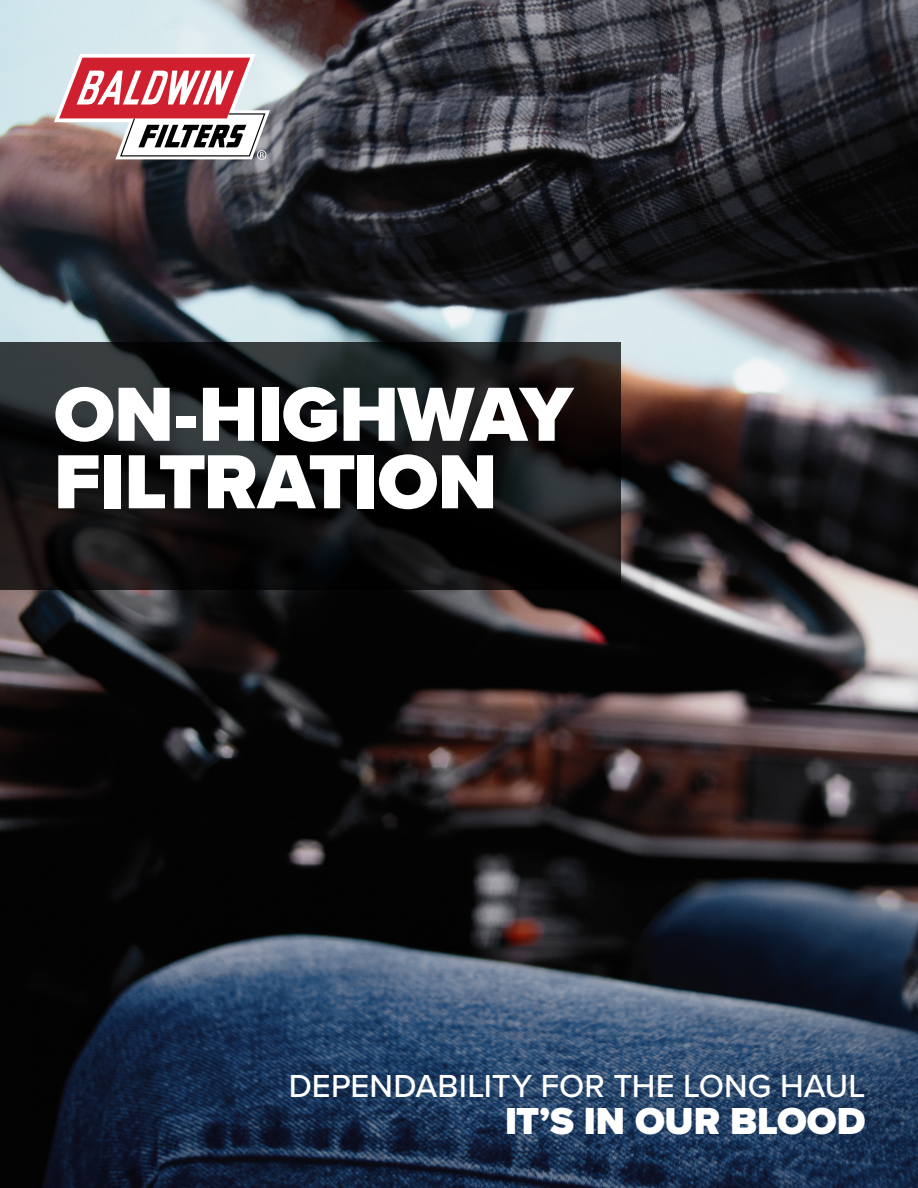
<style>
.page{position:relative;width:918px;height:1188px;background:#fff}
.page>*{position:absolute;margin:0;border:0;box-sizing:border-box;transform-origin:0 0}
.t1{font:900 79.5px/67.5px "Proxima Nova";letter-spacing:-.01em;color:#fff}
.t2{font:900 39px "Proxima Nova";letter-spacing:-.005em;color:#fff}
.t3{font:500 33px "Proxima Nova";letter-spacing:.005em;color:#fff}
</style>
<div class="page">
<img style="left:0;top:0;width:918px;height:1188px">
<svg style="left:0;top:342px;width:621px;height:248px;background:#141516"></svg>
<svg style="left:54px;top:54px;width:216px;height:106px"></svg>
<h1 class="t1" style="left:54px;top:380px;width:520px">ON-HIGHWAY<br>FILTRATION</h1>
<p class="t3" style="left:289px;top:1061px;width:578px">DEPENDABILITY FOR THE LONG HAUL</p>
<p class="t2" style="left:505px;top:1092px;width:362px">IT’S IN OUR BLOOD</p>
</div>
